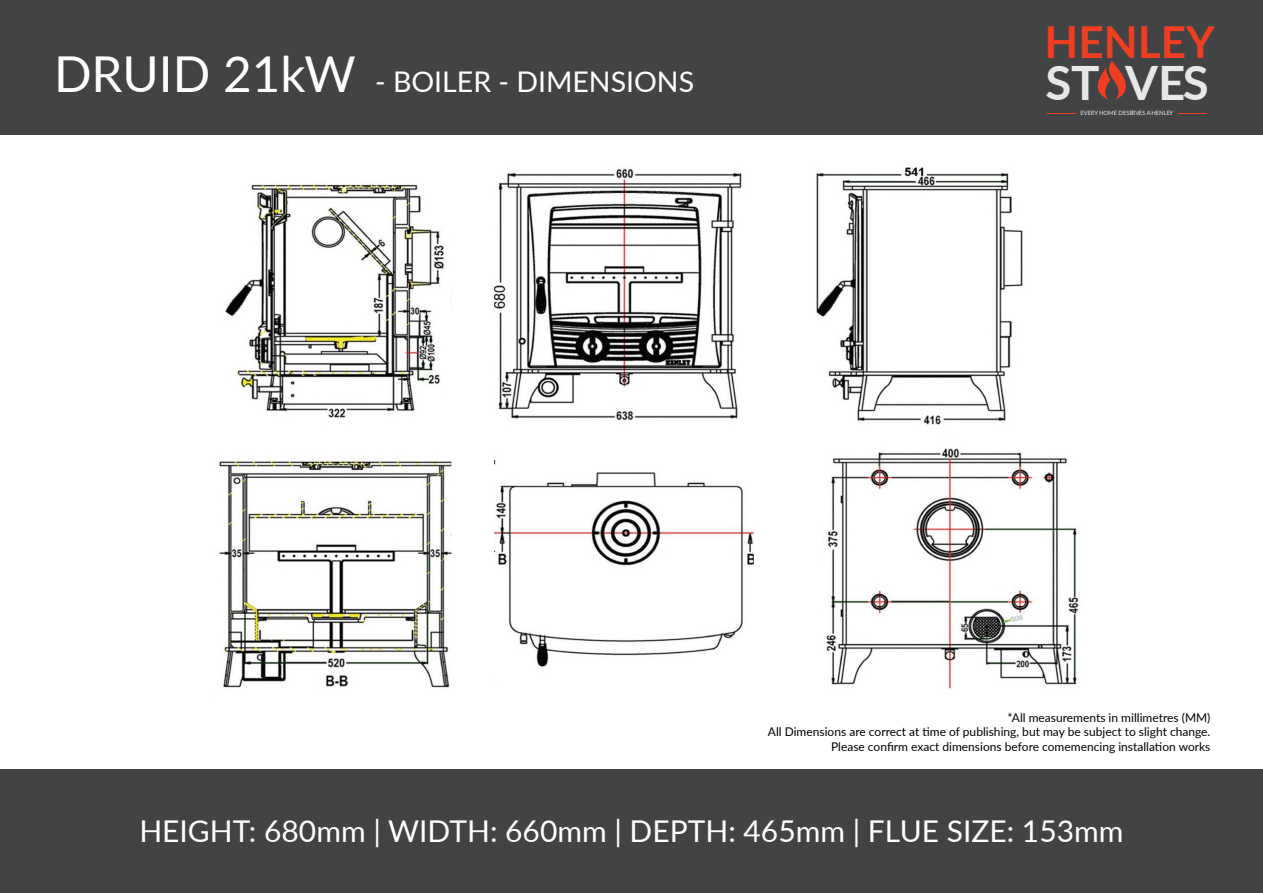
<style>
.page{position:relative;width:1263px;height:893px;background:#fff}
.page>*{position:absolute;margin:0;border:0;box-sizing:border-box;transform-origin:0 0}
.t1{font:700 47.4px "Lato";color:#e6e7e9}
.t2{font:700 44.1px "Lato";color:#ef3e22}
.t3{font:30px "Lato";color:#fff}
.t4{font:28.5px "Lato";color:#fff}
.t5{font:12px "Lato";color:#000}
.t6{font:5.85px "Lato";color:#e6e7e9}
.s1{font-size:49.5px}
</style>
<div class="page">
<div style="left:0;top:0;width:1263px;height:135px;background:#414345"></div>
<div style="left:0;top:770px;width:1263px;height:123px;background:#414345"></div>
<svg style="left:1097px;top:61px;width:29px;height:39px"></svg>
<svg style="left:1047px;top:113px;width:29px;height:1px"></svg>
<svg style="left:1178px;top:113px;width:28px;height:1px"></svg>
<img style="left:219px;top:167px;width:860px;height:523px">
<p class="t4" style="left:54px;top:61px;width:642px"><span class="s1">DRUID 21kW</span> - BOILER - DIMENSIONS</p>
<h2 class="t2" style="left:1044px;top:9px;width:172px">HENLEY</h2>
<h1 class="t1" style="left:1045px;top:48px;width:165px">ST VES</h1>
<p class="t6" style="left:1080px;top:109px;width:94px">EVERY HOME DESERVES A HENLEY</p>
<p class="t5" style="left:1007px;top:709px;width:204px">*All measurements in millimetres (MM)</p>
<p class="t5" style="left:768px;top:723px;width:444px">All Dimensions are correct at time of publishing, but may be subject to slight change.</p>
<p class="t5" style="left:831px;top:738px;width:381px">Please confirm exact dimensions before comemencing installation works</p>
<p class="t3" style="left:139px;top:809px;width:986px">HEIGHT: 680mm | WIDTH: 660mm | DEPTH: 465mm | FLUE SIZE: 153mm</p>
</div>
